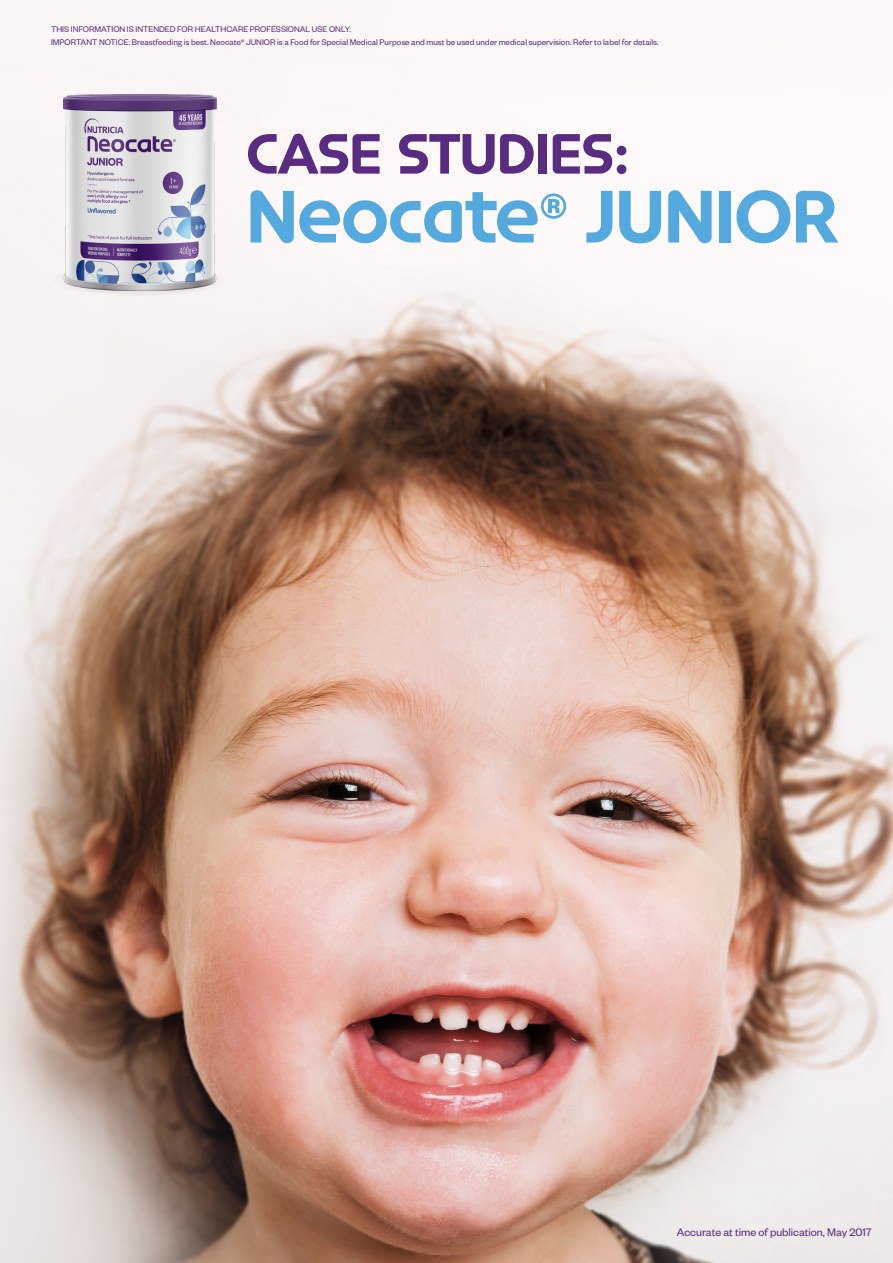
<style>
.page{position:relative;width:893px;height:1263px;background:#fff}
.page>*{position:absolute;margin:0;border:0;box-sizing:border-box;transform-origin:0 0}
.t1{font:700 68.85px "Constellation TL Pro";letter-spacing:-.01em;color:#54aadf}
.t2{font:700 52.65px "Constellation TL Pro";letter-spacing:-.01em;color:#592c82}
.t3{font:12px "Founders Grotesk";color:#592c82}
.t4{font:9px "Founders Grotesk";color:#592c82}
</style>
<div class="page">
<img style="left:0;top:37px;width:893px;height:1226px">
<svg style="left:51px;top:264px;width:178px;height:32px"></svg>
<img style="left:63px;top:94px;width:154px;height:196px">
<p class="t4" style="left:51px;top:24px;width:302px">THIS INFORMATION IS INTENDED FOR HEALTHCARE PROFESSIONAL USE ONLY.</p>
<p class="t4" style="left:51px;top:37px;width:609px">IMPORTANT NOTICE: Breastfeeding is best. Neocate® JUNIOR is a Food for Special Medical Purpose and must be used under medical supervision. Refer to label for details.</p>
<p class="t2" style="left:246px;top:118px;width:385px">CASE STUDIES:</p>
<p class="t1" style="left:246px;top:170px;width:594px">Neocate® JUNIOR</p>
<p class="t3" style="left:677px;top:1225px;width:196px">Accurate at time of publication, May 2017</p>
</div>
